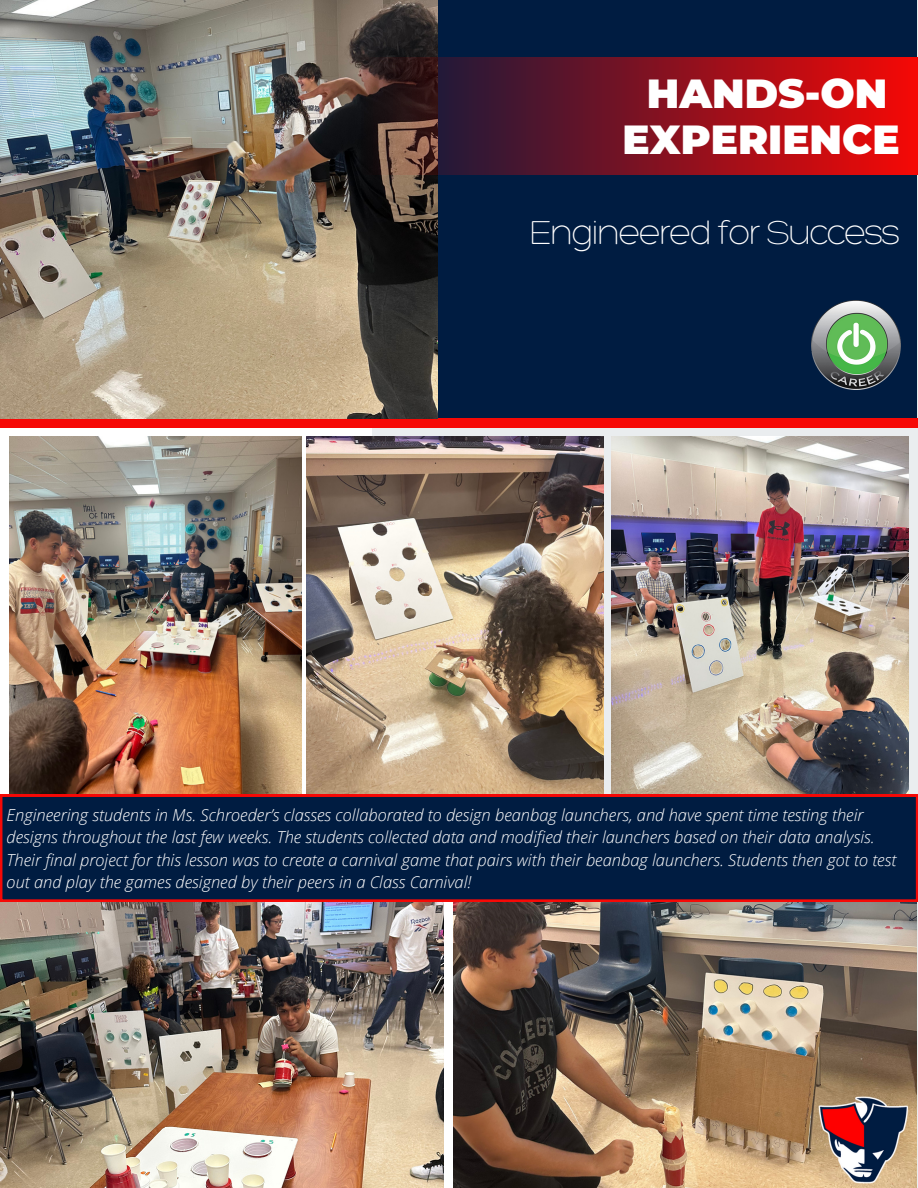
<style>
.page{position:relative;width:918px;height:1188px;background:#fff}
.page>*{position:absolute;margin:0;border:0;box-sizing:border-box;transform-origin:0 0}
.t1{font:900 40.5px "Montserrat";color:#fff}
.t2{font:300 36px "Hero";letter-spacing:-.055em;color:#fff}
.t3{font:italic 300 16.5px/22.5px "Open Sans";color:#fff}
</style>
<div class="page">
<div style="left:438px;top:0;width:478px;height:420px;background:#001c41"></div>
<div style="left:0;top:419px;width:918px;height:9px;background:#f60906"></div>
<img style="left:0;top:0;width:438px;height:419px">
<svg style="left:289px;top:57px;width:629px;height:117px;background:#7e1b24"></svg>
<img style="left:9px;top:436px;width:293px;height:359px">
<img style="left:307px;top:436px;width:297px;height:359px">
<img style="left:612px;top:436px;width:297px;height:359px">
<img style="left:0;top:902px;width:917px;height:286px">
<div style="left:444px;top:843px;width:10px;height:345px;background:#fff"></div>
<div style="left:0;top:795px;width:918px;height:107px;background:#001c41"></div>
<img style="left:818px;top:1096px;width:90px;height:88px">
<img style="left:811px;top:301px;width:89px;height:89px">
<p class="t1" style="left:647px;top:69px;width:242px">HANDS-ON</p>
<p class="t1" style="left:623px;top:115px;width:279px">EXPERIENCE</p>
<p class="t2" style="left:529px;top:210px;width:373px">Engineered for Success</p>
<p class="t3" style="left:7px;top:803px;width:891px">Engineering students in Ms. Schroeder’s classes collaborated to design beanbag launchers, and have spent time testing their designs throughout the last few weeks. The students collected data and modified their launchers based on their data analysis.<br>Their final project for this lesson was to create a carnival game that pairs with their beanbag launchers. Students then got to test out and play the games designed by their peers in a Class Carnival!</p>
</div>
